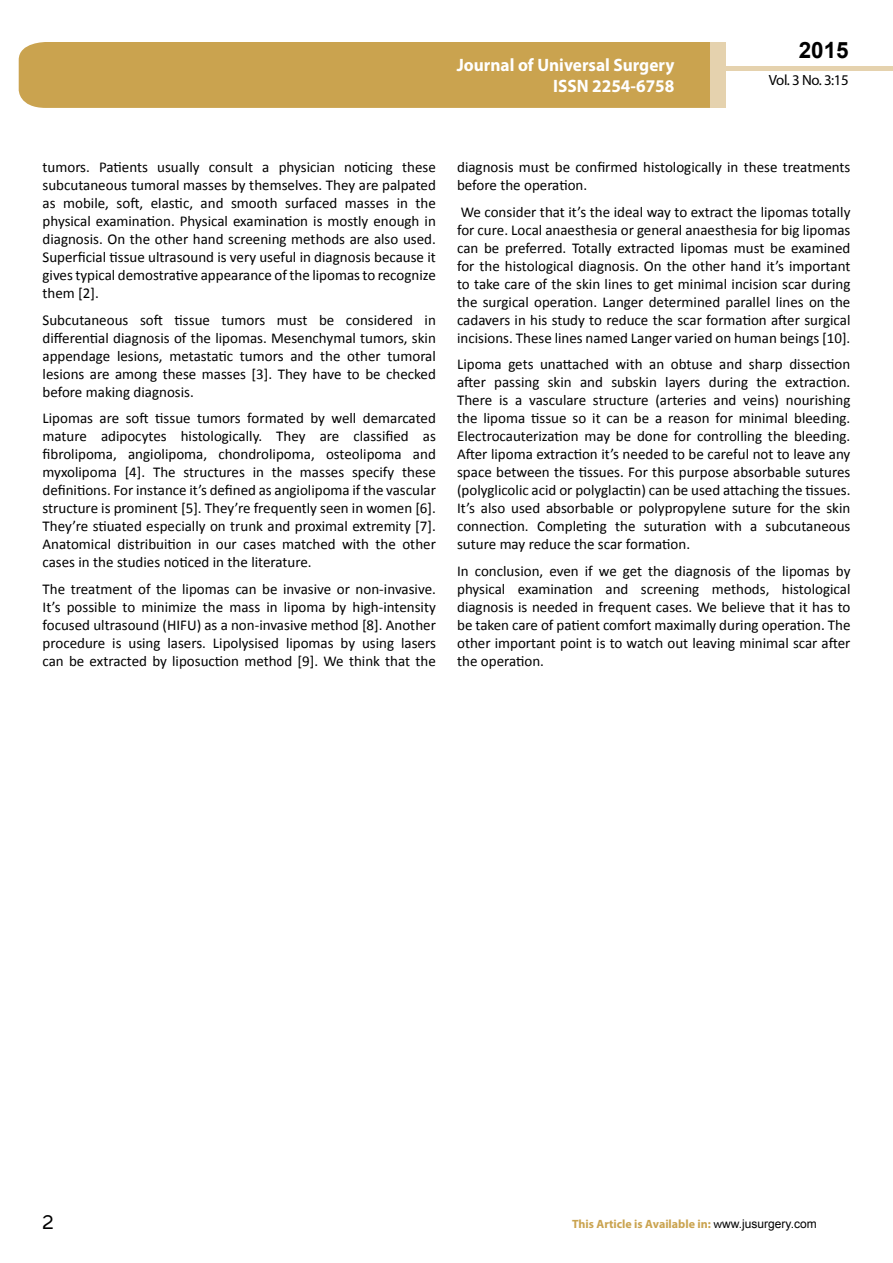
<style>
.page{position:relative;width:893px;height:1263px;background:#fff}
.page>*{position:absolute;margin:0;border:0;box-sizing:border-box;transform-origin:0 0}
.t1{font:25.5px "Tunga";color:#000}
.t2{font:700 22.5px "Arial";color:#000}
.t3{font:700 18px/21.6px "Myriad Pro";color:#fff;text-align:right;scale:.96 1}
.t4{font:15px/18px "Calibri";color:#000;text-align:justify}
.t5{font:14.85px "Myriad Pro";letter-spacing:-.03em;color:#000}
.t6{font:700 12px "Myriad Pro";color:#caa34f}
.s1{font-weight:400;color:#000}
.s2{font-family:"Arial";font-weight:400;color:#000}
</style>
<div class="page">
<div style="left:722px;top:66px;width:171px;height:5px;background:#e5d2ae"></div>
<div style="left:19px;top:42px;width:691px;height:66px;background:#caa34f"></div>
<div style="left:710px;top:42px;width:15px;height:66px;background:#e5d2ae"></div>
<p class="t3" style="left:457px;top:53px;width:228px">Journal of Universal Surgery<br>ISSN 2254-6758</p>
<h2 class="t2" style="left:799px;top:35px;width:52px">2015</h2>
<p class="t5" style="left:769px;top:71px;width:81px">Vol. 3 No. 3:15</p>
<p class="t4" style="left:43px;top:158px;width:395px">tumors. Patients usually consult a physician noticing these subcutaneous tumoral masses by themselves. They are palpated as mobile, soft, elastic, and smooth surfaced masses in the physical examination. Physical examination is mostly enough in diagnosis. On the other hand screening methods are also used.<br>Superficial tissue ultrasound is very useful in diagnosis because it gives typical demostrative appearance of the lipomas to recognize them [2].</p>
<p class="t4" style="left:43px;top:311px;width:395px">Subcutaneous soft tissue tumors must be considered in differential diagnosis of the lipomas. Mesenchymal tumors, skin appendage lesions, metastatic tumors and the other tumoral lesions are among these masses [3]. They have to be checked before making diagnosis.</p>
<p class="t4" style="left:43px;top:409px;width:395px">Lipomas are soft tissue tumors formated by well demarcated mature adipocytes histologically. They are classified as fibrolipoma, angiolipoma, chondrolipoma, osteolipoma and myxolipoma [4]. The structures in the masses specify these definitions. For instance it’s defined as angiolipoma if the vascular structure is prominent [5]. They’re frequently seen in women [6].<br>They’re stiuated especially on trunk and proximal extremity [7].<br>Anatomical distribuition in our cases matched with the other cases in the studies noticed in the literature.</p>
<p class="t4" style="left:43px;top:580px;width:395px">The treatment of the lipomas can be invasive or non-invasive.<br>It’s possible to minimize the mass in lipoma by high-intensity focused ultrasound (HIFU) as a non-invasive method [8]. Another procedure is using lasers. Lipolysised lipomas by using lasers can be extracted by liposuction method [9]. We think that the</p>
<p class="t4" style="left:457px;top:158px;width:395px">diagnosis must be confirmed histologically in these treatments before the operation.</p>
<p class="t4" style="left:457px;top:203px;width:395px">We consider that it’s the ideal way to extract the lipomas totally for cure. Local anaesthesia or general anaesthesia for big lipomas can be preferred. Totally extracted lipomas must be examined for the histological diagnosis. On the other hand it’s important to take care of the skin lines to get minimal incision scar during the surgical operation. Langer determined parallel lines on the cadavers in his study to reduce the scar formation after surgical incisions. These lines named Langer varied on human beings [10].</p>
<p class="t4" style="left:457px;top:355px;width:395px">Lipoma gets unattached with an obtuse and sharp dissection after passing skin and subskin layers during the extraction.<br>There is a vasculare structure (arteries and veins) nourishing the lipoma tissue so it can be a reason for minimal bleeding.<br>Electrocauterization may be done for controlling the bleeding.<br>After lipoma extraction it’s needed to be careful not to leave any space between the tissues. For this purpose absorbable sutures (polyglicolic acid or polyglactin) can be used attaching the tissues.<br>It’s also used absorbable or polypropylene suture for the skin connection. Completing the suturation with a subcutaneous suture may reduce the scar formation.</p>
<p class="t4" style="left:457px;top:562px;width:395px">In conclusion, even if we get the diagnosis of the lipomas by physical examination and screening methods, histological diagnosis is needed in frequent cases. We believe that it has to be taken care of patient comfort maximally during operation. The other important point is to watch out leaving minimal scar after the operation.</p>
<h1 class="t1" style="left:42px;top:1205px;width:13px">2</h1>
<p class="t6" style="left:572px;top:1216px;width:246px">This Article is Available in: <span class="s1">w</span><span class="s2">ww.jusurgery.com</span></p>
</div>
